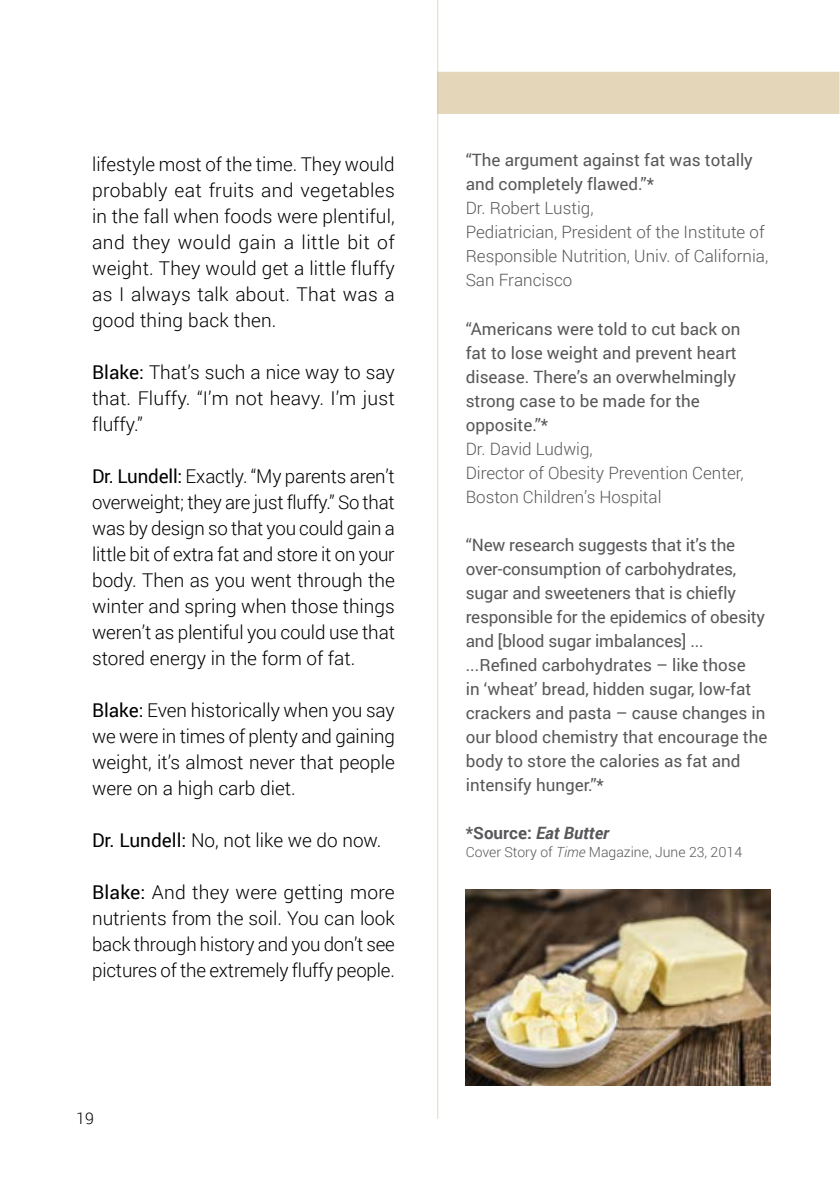
<style>
.page{position:relative;width:840px;height:1191px;background:#fff}
.page>*{position:absolute;margin:0;border:0;box-sizing:border-box;transform-origin:0 0}
.t1{font:300 19px/26px "Roboto";color:#000;text-align:justify}
.t2{font:17px/24px "Roboto";color:#58585b}
.t3{font:300 17px/24px "Roboto";color:#58585b}
.t4{font:italic 700 17px "Roboto";color:#58585b}
.t5{font:300 16px "Roboto";color:#000}
.t6{font:300 14px "Roboto";color:#58585b}
.s1{font-weight:400}
.s2{font-style:normal}
.s3{font-style:italic}
</style>
<div class="page">
<div style="left:437px;top:72px;width:401px;height:42px;background:#e3d6b9"></div>
<img style="left:465px;top:889px;width:304px;height:196px">
<hr style="left:437px;top:0;width:1px;height:1118px;background:#d7c59c">
<p class="t1" style="left:92px;top:150px;width:304px">lifestyle most of the time. They would probably eat fruits and vegetables in the fall when foods were plentiful, and they would gain a little bit of weight. They would get a little fluffy as I always talk about. That was a good thing back then.</p>
<p class="t1" style="left:92px;top:358px;width:304px"><span class="s1">Blake:</span> That’s such a nice way to say that. Fluffy. “I’m not heavy. I’m just fluffy.”</p>
<p class="t1" style="left:92px;top:462px;width:304px"><span class="s1">Dr. Lundell:</span> Exactly. “My parents aren’t overweight; they are just fluffy.” So that was by design so that you could gain a little bit of extra fat and store it on your body. Then as you went through the winter and spring when those things weren’t as plentiful you could use that stored energy in the form of fat.</p>
<p class="t1" style="left:92px;top:696px;width:304px"><span class="s1">Blake:</span> Even historically when you say we were in times of plenty and gaining weight, it’s almost never that people were on a high carb diet.</p>
<p class="t1" style="left:92px;top:826px;width:290px"><span class="s1">Dr. Lundell:</span> No, not like we do now.</p>
<p class="t1" style="left:92px;top:878px;width:304px"><span class="s1">Blake:</span> And they were getting more nutrients from the soil. You can look back through history and you don’t see pictures of the extremely fluffy people.</p>
<p class="t5" style="left:76px;top:1107px;width:19px">19</p>
<p class="t2" style="left:465px;top:148px;width:288px">“The argument against fat was totally and completely flawed.”*</p>
<p class="t3" style="left:465px;top:196px;width:304px">Dr. Robert Lustig,<br>Pediatrician, President of the Institute of<br>Responsible Nutrition, Univ. of California,<br>San Francisco</p>
<p class="t2" style="left:465px;top:316px;width:276px">“Americans were told to cut back on fat to lose weight and prevent heart disease. There’s an overwhelmingly strong case to be made for the opposite.”*</p>
<p class="t3" style="left:465px;top:436px;width:279px">Dr. David Ludwig,<br>Director of Obesity Prevention Center,<br>Boston Children’s Hospital</p>
<p class="t2" style="left:465px;top:532px;width:303px">“New research suggests that it’s the over-consumption of carbohydrates, sugar and sweeteners that is chiefly responsible for the epidemics of obesity and [blood sugar imbalances] ... ...Refined carbohydrates – like those<br>in ‘wheat’ bread, hidden sugar, low-fat crackers and pasta – cause changes in our blood chemistry that encourage the body to store the calories as fat and intensify hunger.”*</p>
<p class="t4" style="left:465px;top:820px;width:145px"><span class="s2">*Source:</span> Eat Butter</p>
<p class="t6" style="left:465px;top:842px;width:278px">Cover Story of <span class="s3">Time</span> Magazine, June 23, 2014</p>
</div>
